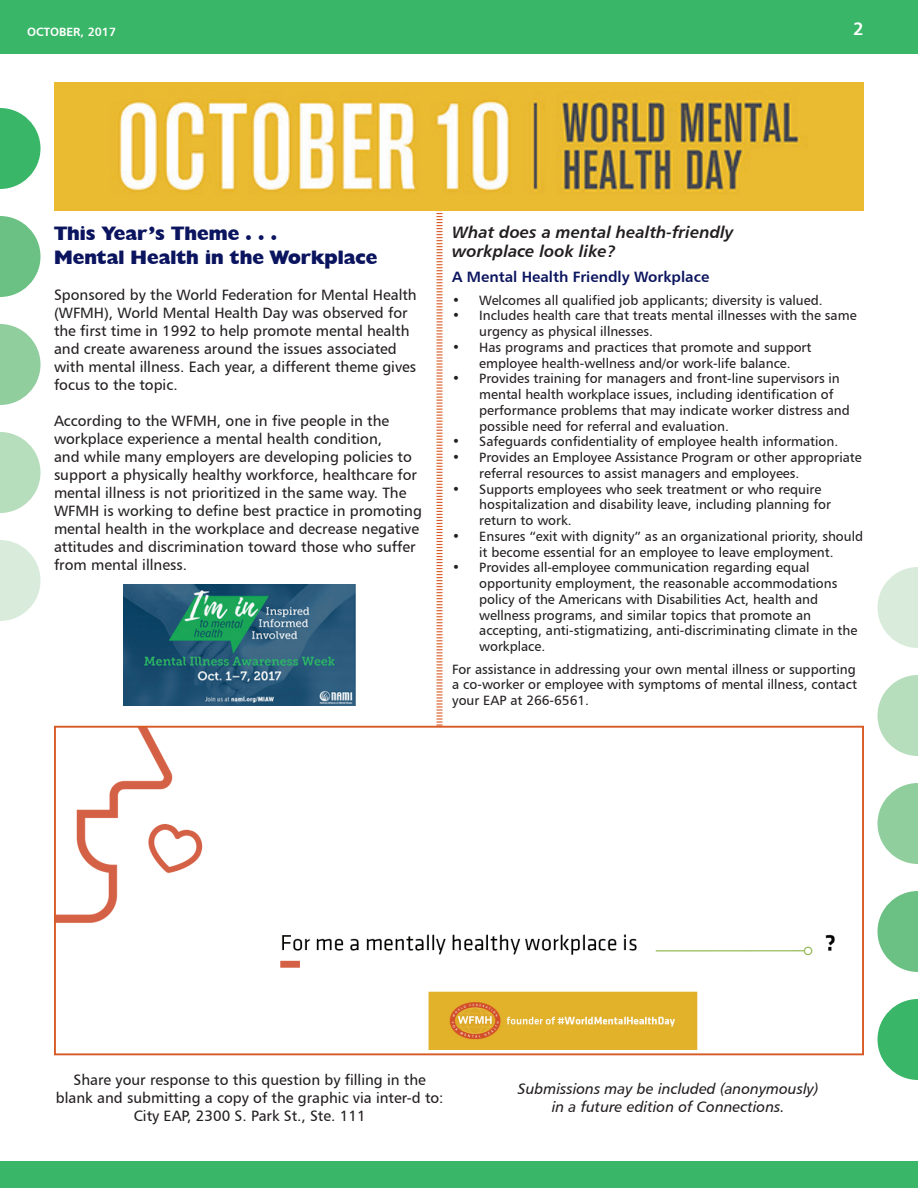
<style>
.page{position:relative;width:918px;height:1188px;background:#fff}
.page>*{position:absolute;margin:0;border:0;box-sizing:border-box;transform-origin:0 0}
.t1{font:800 19.5px/24px "Humanist 521 BT";color:#0b145e}
.t2{font:18px "Humanist 777 BT Bold B";color:#fff}
.t3{font:16.5px/19.8px "Humanist 777 BT Bold Italic B";color:#231f20}
.t4{font:15px/18px "Humanist 777 BT Roman B";color:#231f20}
.t5{font:15px/18px "Humanist 777 BT Italic B";color:#231f20;text-align:center}
.t6{font:15px "Humanist 777 BT Bold B";color:#0b145e}
.t7{font:13.5px/15.8px "Humanist 777 BT Roman B";color:#231f20}
.t8{font:12px "Humanist 777 BT Bold B";color:#fff}
</style>
<div class="page">
<div style="left:0;top:0;width:918px;height:54px;background:#39b667"></div>
<div style="left:0;top:1161px;width:918px;height:27px;background:#39b667"></div>
<svg style="left:0;top:108px;width:40px;height:81px"></svg>
<svg style="left:0;top:216px;width:40px;height:81px"></svg>
<svg style="left:0;top:324px;width:40px;height:81px"></svg>
<svg style="left:0;top:432px;width:40px;height:81px"></svg>
<svg style="left:0;top:540px;width:40px;height:81px"></svg>
<svg style="left:878px;top:999px;width:40px;height:81px"></svg>
<svg style="left:878px;top:891px;width:40px;height:81px"></svg>
<svg style="left:878px;top:783px;width:40px;height:81px"></svg>
<svg style="left:878px;top:675px;width:40px;height:81px"></svg>
<svg style="left:878px;top:567px;width:40px;height:81px"></svg>
<svg style="left:436px;top:210px;width:6px;height:516px"></svg>
<img style="left:54px;top:82px;width:810px;height:128px">
<img style="left:57px;top:729px;width:778px;height:321px">
<div style="left:54px;top:726px;width:810px;height:329px;border:2px solid #d85b27"></div>
<img style="left:62px;top:986px;width:773px;height:63px">
<img style="left:123px;top:584px;width:233px;height:122px">
<p class="t8" style="left:27px;top:24px;width:91px">OCTOBER, 2017</p>
<h2 class="t2" style="left:853px;top:18px;width:12px">2</h2>
<h1 class="t1" style="left:54px;top:221px;width:325px">This Year’s Theme . . .<br>Mental Health in the Workplace</h1>
<p class="t4" style="left:54px;top:285px;width:364px">Sponsored by the World Federation for Mental Health (WFMH), World Mental Health Day was observed for the first time in 1992 to help promote mental health and create awareness around the issues associated with mental illness. Each year, a different theme gives focus to the topic.</p>
<p class="t4" style="left:54px;top:411px;width:369px">According to the WFMH, one in five people in the workplace experience a mental health condition,<br>and while many employers are developing policies to support a physically healthy workforce, healthcare for mental illness is not prioritized in the same way. The WFMH is working to define best practice in promoting mental health in the workplace and decrease negative attitudes and discrimination toward those who suffer from mental illness.</p>
<p class="t3" style="left:452px;top:221px;width:283px">What does a mental health-friendly workplace look like?</p>
<p class="t6" style="left:452px;top:267px;width:259px">A Mental Health Friendly Workplace</p>
<p class="t7" style="left:452px;top:292px;width:372px">• Welcomes all qualified job applicants; diversity is valued.</p>
<p class="t7" style="left:479px;top:307px;width:379px;text-indent:-27px">• Includes health care that treats mental illnesses with the same urgency as physical illnesses.</p>
<p class="t7" style="left:452px;top:339px;width:361px;text-align:center">• Has programs and practices that promote and support employee health-wellness and/or work-life balance.</p>
<p class="t7" style="left:479px;top:371px;width:372px;text-indent:-27px">• Provides training for managers and front-line supervisors in mental health workplace issues, including identification of performance problems that may indicate worker distress and possible need for referral and evaluation.</p>
<p class="t7" style="left:452px;top:434px;width:388px">• Safeguards confidentiality of employee health information.</p>
<p class="t7" style="left:479px;top:449px;width:384px;text-indent:-27px">• Provides an Employee Assistance Program or other appropriate referral resources to assist managers and employees.</p>
<p class="t7" style="left:479px;top:481px;width:353px;text-indent:-27px">• Supports employees who seek treatment or who require hospitalization and disability leave, including planning for return to work.</p>
<p class="t7" style="left:452px;top:528px;width:412px;text-align:center">• Ensures “exit with dignity” as an organizational priority, should it become essential for an employee to leave employment.</p>
<p class="t7" style="left:479px;top:560px;width:380px;text-indent:-27px">• Provides all-employee communication regarding equal opportunity employment, the reasonable accommodations policy of the Americans with Disabilities Act, health and wellness programs, and similar topics that promote an accepting, anti-stigmatizing, anti-discriminating climate in the workplace.</p>
<p class="t7" style="left:452px;top:661px;width:406px;text-align:justify">For assistance in addressing your own mental illness or supporting a co-worker or employee with symptoms of mental illness, contact your EAP at 266-6561.</p>
<p class="t4" style="left:56px;top:1070px;width:389px;text-align:center">Share your response to this question by filling in the blank and submitting a copy of the graphic via inter-d to:<br>City EAP, 2300 S. Park St., Ste. 111</p>
<p class="t5" style="left:518px;top:1079px;width:302px">Submissions may be included (anonymously) in a future edition of Connections.</p>
</div>
